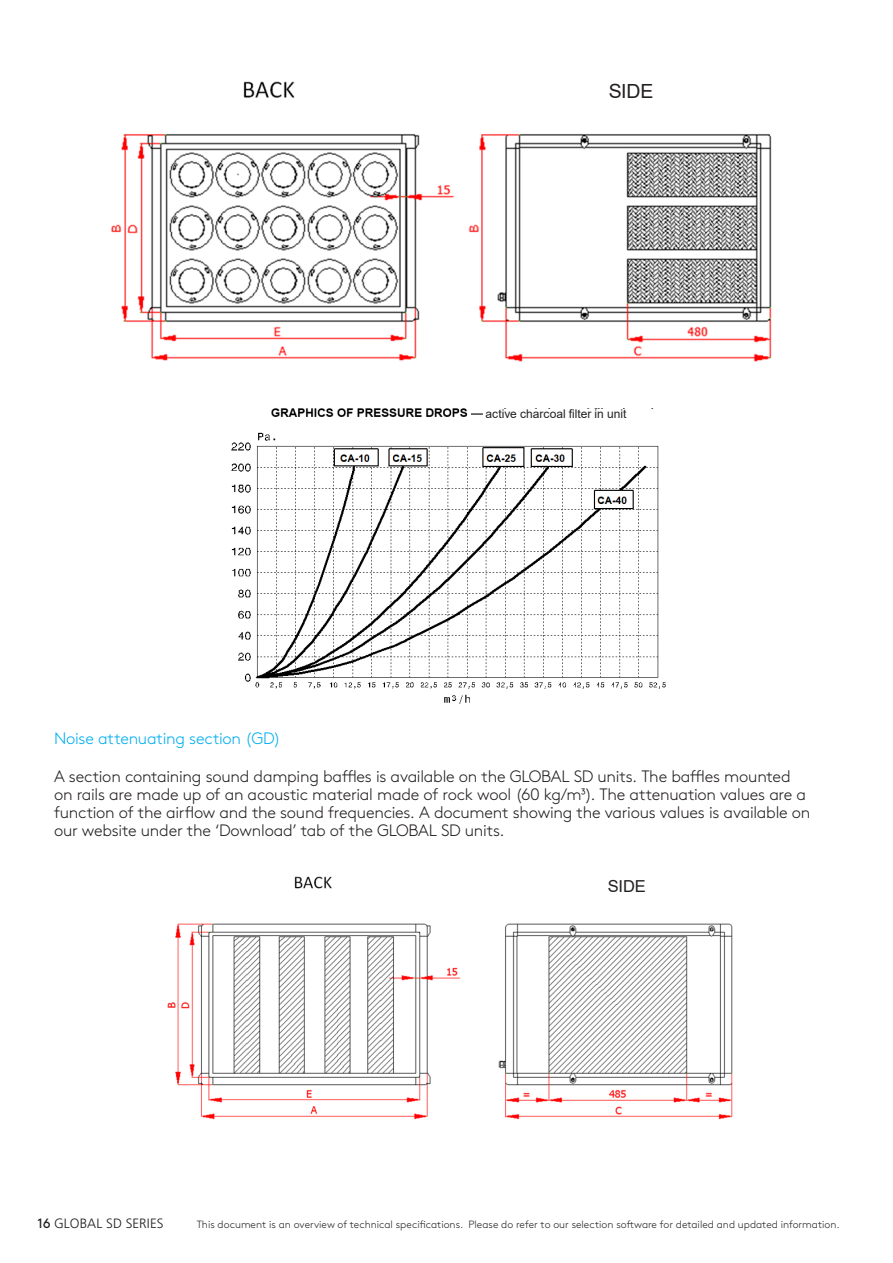
<style>
.page{position:relative;width:893px;height:1263px;background:#fff}
.page>*{position:absolute;margin:0;border:0;box-sizing:border-box;transform-origin:0 0}
.Body_global{font:19.5px "Arial";color:#231f20}
.Body_global-2{font:300 16.5px/18px "Swegon Brown";letter-spacing:-.015em;color:#231f20}
.Body_global-3{font:300 16.5px "Swegon Brown";letter-spacing:-.015em;color:#00aeef}
.Body_global-4{font:16.5px "Arial";color:#231f20}
.t1{font:300 13.5px "Frutiger LT Std";letter-spacing:.005em;color:#231f20}
.Body_global-5{font:12px "Arial";color:#231f20}
.t2{font:300 10.5px "Swegon Brown";color:#231f20}
.s1{font-family:"Swegon Brown";font-weight:400}
</style>
<div class="page">
<img style="left:111px;top:81px;width:661px;height:281px">
<img style="left:231px;top:408px;width:435px;height:296px">
<img style="left:167px;top:876px;width:566px;height:244px">
<div style="left:583px;top:79px;width:96px;height:23px;background:#fff"></div>
<div style="left:486px;top:409px;width:175px;height:16px;background:#fff"></div>
<div style="left:578px;top:874px;width:97px;height:23px;background:#fff"></div>
<p class="Body_global" style="left:609px;top:77px;width:46px">SIDE</p>
<p class="Body_global-5" style="left:486px;top:406px;width:142px">active charcoal filter in unit</p>
<p class="Body_global-3" style="left:54px;top:726px;width:228px">Noise attenuating section (GD)</p>
<p class="Body_global-2" style="left:54px;top:766px;width:758px">A section containing sound damping baffles is available on the GLOBAL SD units. The baffles mounted on rails are made up of an acoustic material made of rock wool (60 kg/m³). The attenuation values are a function of the airflow and the sound frequencies. A document showing the various values is available on our website under the ‘Download’ tab of the GLOBAL SD units.</p>
<p class="Body_global-4" style="left:608px;top:875px;width:40px">SIDE</p>
<p class="t1" style="left:38px;top:1216px;width:128px"><span class="s1">16</span> GLOBAL SD SERIES</p>
<p class="t2" style="left:197px;top:1217px;width:645px">This document is an overview of technical specifications. Please do refer to our selection software for detailed and updated information.</p>
</div>
